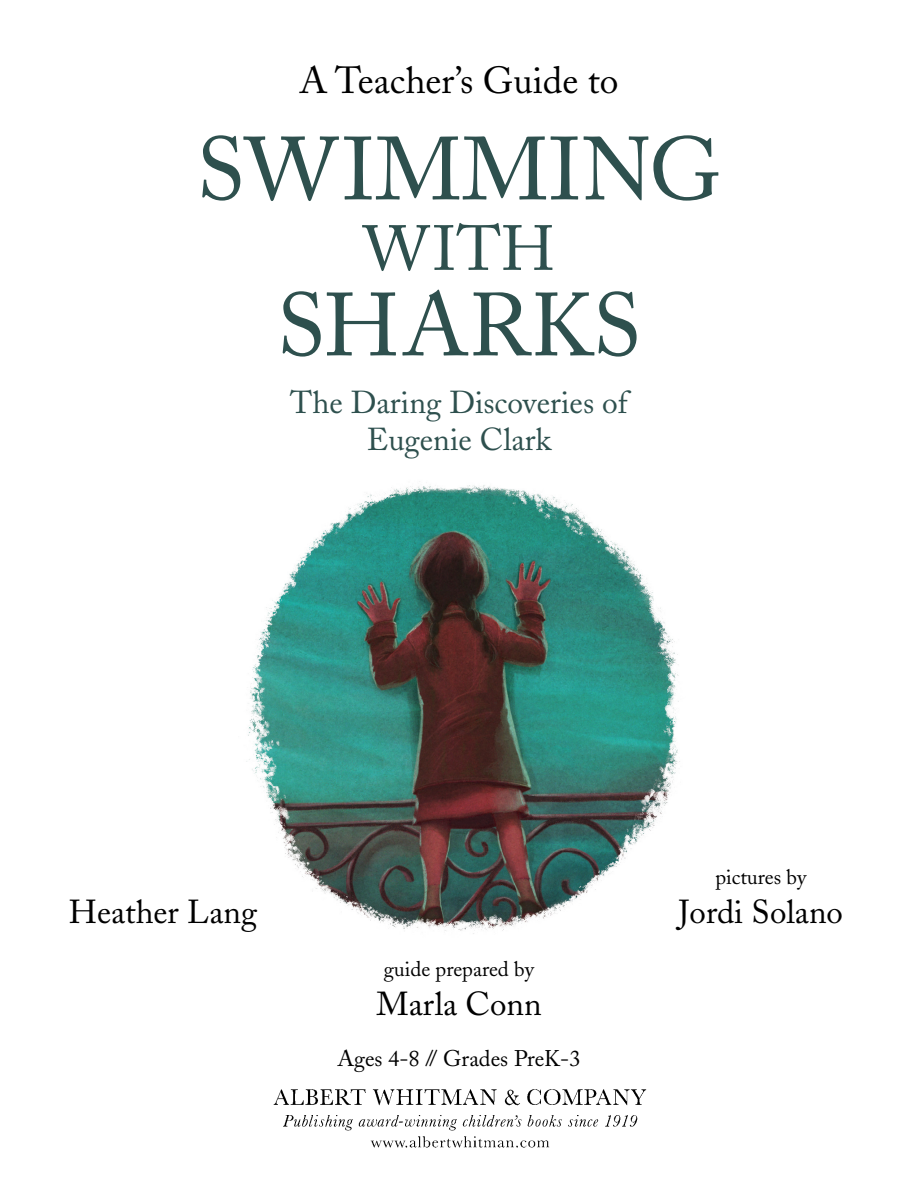
<style>
.page{position:relative;width:918px;height:1188px;background:#fff}
.page>*{position:absolute;margin:0;border:0;box-sizing:border-box;transform-origin:0 0}
.t1{font:88.5px "Adobe Caslon";color:#2e504e}
.t2{font:63px "Adobe Caslon";color:#2e504e}
.t3{font:37.5px "Adobe Caslon";color:#000}
.t4{font:33px "Adobe Caslon";color:#000}
.t5{font:31.5px/37.5px "Adobe Caslon";color:#2e504e;text-align:center}
.t6{font:22.5px "Adobe Caslon";color:#000}
.t7{font:21px "Adobe Caslon";color:#000}
</style>
<div class="page">
<img style="left:246px;top:485px;width:434px;height:449px">
<img style="left:273px;top:1089px;width:374px;height:59px">
<p class="t3" style="left:299px;top:59px;width:321px">A Teacher’s Guide to</p>
<h1 class="t1" style="left:196px;top:117px;width:527px">SWIMMING</h1>
<h2 class="t2" style="left:363px;top:211px;width:193px">WITH</h2>
<h1 class="t1" style="left:277px;top:273px;width:366px">SHARKS</h1>
<p class="t5" style="left:290px;top:384px;width:339px">The Daring Discoveries of<br>Eugenie Clark</p>
<p class="t4" style="left:69px;top:893px;width:190px">Heather Lang</p>
<p class="t7" style="left:384px;top:956px;width:152px">guide prepared by</p>
<p class="t4" style="left:376px;top:985px;width:167px">Marla Conn</p>
<p class="t6" style="left:337px;top:1045px;width:245px">Ages 4-8 // Grades PreK-3</p>
<p class="t7" style="left:715px;top:864px;width:92px">pictures by</p>
<p class="t4" style="left:679px;top:893px;width:166px">Jordi Solano</p>
</div>
